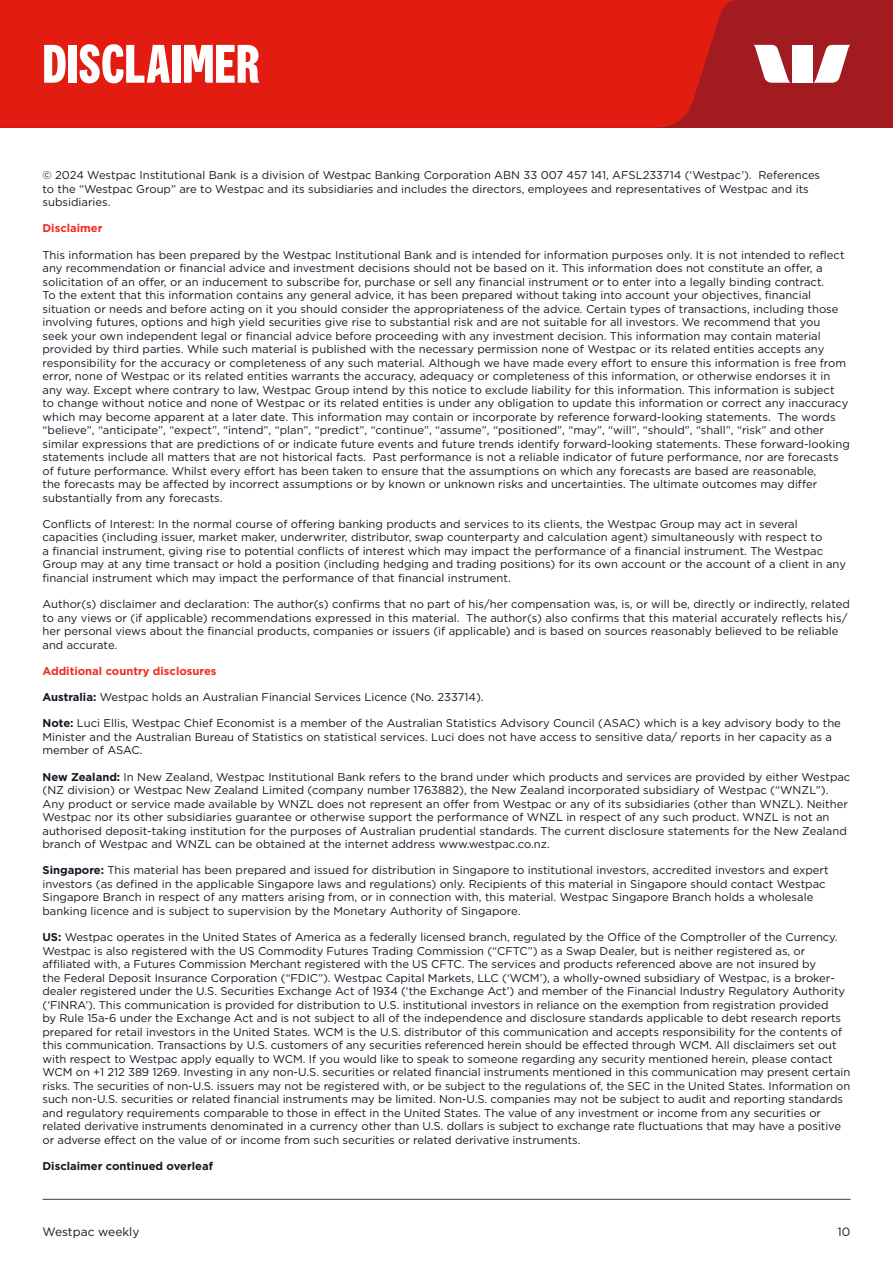
<style>
.page{position:relative;width:893px;height:1263px;background:#fff}
.page>*{position:absolute;margin:0;border:0;box-sizing:border-box;transform-origin:0 0}
.t1{font:700 54px "Westpac";color:#fff}
.t2{font:12px "Gotham";color:#141823}
.t3{font:12px "Gotham";color:#231f20}
.t4{font:11.25px/13.5px "Gotham";color:#141823}
.t5{font:700 11.25px "Gotham";color:#ee2e22}
.t6{font:700 11.25px "Gotham";color:#141823}
.s1{font-weight:700}
</style>
<div class="page">
<hr style="left:43px;top:1199px;width:807px;height:1px;background:#383b3f">
<div style="left:0;top:0;width:893px;height:128px;background:#a21b20"></div>
<div style="left:0;top:0;width:734px;height:128px;background:#e31c12"></div>
<svg style="left:754px;top:45px;width:37px;height:38px"></svg>
<svg style="left:813px;top:45px;width:37px;height:38px"></svg>
<div style="left:792px;top:45px;width:20px;height:38px;background:#fff"></div>
<p class="t1" style="left:43px;top:32px;width:219px">DISCLAIMER</p>
<p class="t4" style="left:43px;top:168px;width:779px">© 2024 Westpac Institutional Bank is a division of Westpac Banking Corporation ABN 33 007 457 141, AFSL233714 (‘Westpac’). References to the “Westpac Group” are to Westpac and its subsidiaries and includes the directors, employees and representatives of Westpac and its subsidiaries.</p>
<p class="t5" style="left:43px;top:221px;width:62px">Disclaimer</p>
<p class="t4" style="left:43px;top:248px;width:809px">This information has been prepared by the Westpac Institutional Bank and is intended for information purposes only. It is not intended to reflect any recommendation or financial advice and investment decisions should not be based on it. This information does not constitute an offer, a solicitation of an offer, or an inducement to subscribe for, purchase or sell any financial instrument or to enter into a legally binding contract.<br>To the extent that this information contains any general advice, it has been prepared without taking into account your objectives, financial situation or needs and before acting on it you should consider the appropriateness of the advice. Certain types of transactions, including those involving futures, options and high yield securities give rise to substantial risk and are not suitable for all investors. We recommend that you<br>seek your own independent legal or financial advice before proceeding with any investment decision. This information may contain material provided by third parties. While such material is published with the necessary permission none of Westpac or its related entities accepts any responsibility for the accuracy or completeness of any such material. Although we have made every effort to ensure this information is free from error, none of Westpac or its related entities warrants the accuracy, adequacy or completeness of this information, or otherwise endorses it in any way. Except where contrary to law, Westpac Group intend by this notice to exclude liability for this information. This information is subject<br>to change without notice and none of Westpac or its related entities is under any obligation to update this information or correct any inaccuracy which may become apparent at a later date. This information may contain or incorporate by reference forward-looking statements. The words “believe”, “anticipate”, “expect”, “intend”, “plan”, “predict”, “continue”, “assume”, “positioned”, “may”, “will”, “should”, “shall”, “risk” and other similar expressions that are predictions of or indicate future events and future trends identify forward-looking statements. These forward-looking statements include all matters that are not historical facts. Past performance is not a reliable indicator of future performance, nor are forecasts of future performance. Whilst every effort has been taken to ensure that the assumptions on which any forecasts are based are reasonable,<br>the forecasts may be affected by incorrect assumptions or by known or unknown risks and uncertainties. The ultimate outcomes may differ substantially from any forecasts.</p>
<p class="t4" style="left:43px;top:517px;width:805px">Conflicts of Interest: In the normal course of offering banking products and services to its clients, the Westpac Group may act in several capacities (including issuer, market maker, underwriter, distributor, swap counterparty and calculation agent) simultaneously with respect to<br>a financial instrument, giving rise to potential conflicts of interest which may impact the performance of a financial instrument. The Westpac Group may at any time transact or hold a position (including hedging and trading positions) for its own account or the account of a client in any financial instrument which may impact the performance of that financial instrument.</p>
<p class="t4" style="left:43px;top:597px;width:809px">Author(s) disclaimer and declaration: The author(s) confirms that no part of his/her compensation was, is, or will be, directly or indirectly, related to any views or (if applicable) recommendations expressed in this material. The author(s) also confirms that this material accurately reflects his/ her personal views about the financial products, companies or issuers (if applicable) and is based on sources reasonably believed to be reliable and accurate.</p>
<p class="t5" style="left:43px;top:663px;width:176px">Additional country disclosures</p>
<p class="t4" style="left:43px;top:690px;width:443px"><span class="s1">Australia:</span> Westpac holds an Australian Financial Services Licence (No. 233714).</p>
<p class="t4" style="left:43px;top:716px;width:800px"><span class="s1">Note:</span> Luci Ellis, Westpac Chief Economist is a member of the Australian Statistics Advisory Council (ASAC) which is a key advisory body to the<br>Minister and the Australian Bureau of Statistics on statistical services. Luci does not have access to sensitive data/ reports in her capacity as a member of ASAC.</p>
<p class="t4" style="left:43px;top:770px;width:809px"><span class="s1">New Zealand:</span> In New Zealand, Westpac Institutional Bank refers to the brand under which products and services are provided by either Westpac (NZ division) or Westpac New Zealand Limited (company number 1763882), the New Zealand incorporated subsidiary of Westpac (“WNZL”).<br>Any product or service made available by WNZL does not represent an offer from Westpac or any of its subsidiaries (other than WNZL). Neither Westpac nor its other subsidiaries guarantee or otherwise support the performance of WNZL in respect of any such product. WNZL is not an authorised deposit-taking institution for the purposes of Australian prudential standards. The current disclosure statements for the New Zealand branch of Westpac and WNZL can be obtained at the internet address www.westpac.co.nz.</p>
<p class="t4" style="left:43px;top:863px;width:788px"><span class="s1">Singapore:</span> This material has been prepared and issued for distribution in Singapore to institutional investors, accredited investors and expert investors (as defined in the applicable Singapore laws and regulations) only. Recipients of this material in Singapore should contact Westpac Singapore Branch in respect of any matters arising from, or in connection with, this material. Westpac Singapore Branch holds a wholesale banking licence and is subject to supervision by the Monetary Authority of Singapore.</p>
<p class="t4" style="left:43px;top:930px;width:809px"><span class="s1">US:</span> Westpac operates in the United States of America as a federally licensed branch, regulated by the Office of the Comptroller of the Currency.<br>Westpac is also registered with the US Commodity Futures Trading Commission (“CFTC”) as a Swap Dealer, but is neither registered as, or affiliated with, a Futures Commission Merchant registered with the US CFTC. The services and products referenced above are not insured by<br>the Federal Deposit Insurance Corporation (“FDIC”). Westpac Capital Markets, LLC (‘WCM’), a wholly-owned subsidiary of Westpac, is a broker&shy;dealer registered under the U.S. Securities Exchange Act of 1934 (‘the Exchange Act’) and member of the Financial Industry Regulatory Authority (‘FINRA’). This communication is provided for distribution to U.S. institutional investors in reliance on the exemption from registration provided<br>by Rule 15a-6 under the Exchange Act and is not subject to all of the independence and disclosure standards applicable to debt research reports prepared for retail investors in the United States. WCM is the U.S. distributor of this communication and accepts responsibility for the contents of this communication. Transactions by U.S. customers of any securities referenced herein should be effected through WCM. All disclaimers set out with respect to Westpac apply equally to WCM. If you would like to speak to someone regarding any security mentioned herein, please contact WCM on +1 212 389 1269. Investing in any non-U.S. securities or related financial instruments mentioned in this communication may present certain risks. The securities of non-U.S. issuers may not be registered with, or be subject to the regulations of, the SEC in the United States. Information on such non-U.S. securities or related financial instruments may be limited. Non-U.S. companies may not be subject to audit and reporting standards and regulatory requirements comparable to those in effect in the United States. The value of any investment or income from any securities or related derivative instruments denominated in a currency other than U.S. dollars is subject to exchange rate fluctuations that may have a positive or adverse effect on the value of or income from such securities or related derivative instruments.</p>
<p class="t6" style="left:43px;top:1158px;width:172px">Disclaimer continued overleaf</p>
<p class="t2" style="left:43px;top:1224px;width:98px">Westpac weekly</p>
<p class="t3" style="left:838px;top:1224px;width:14px">10</p>
</div>
